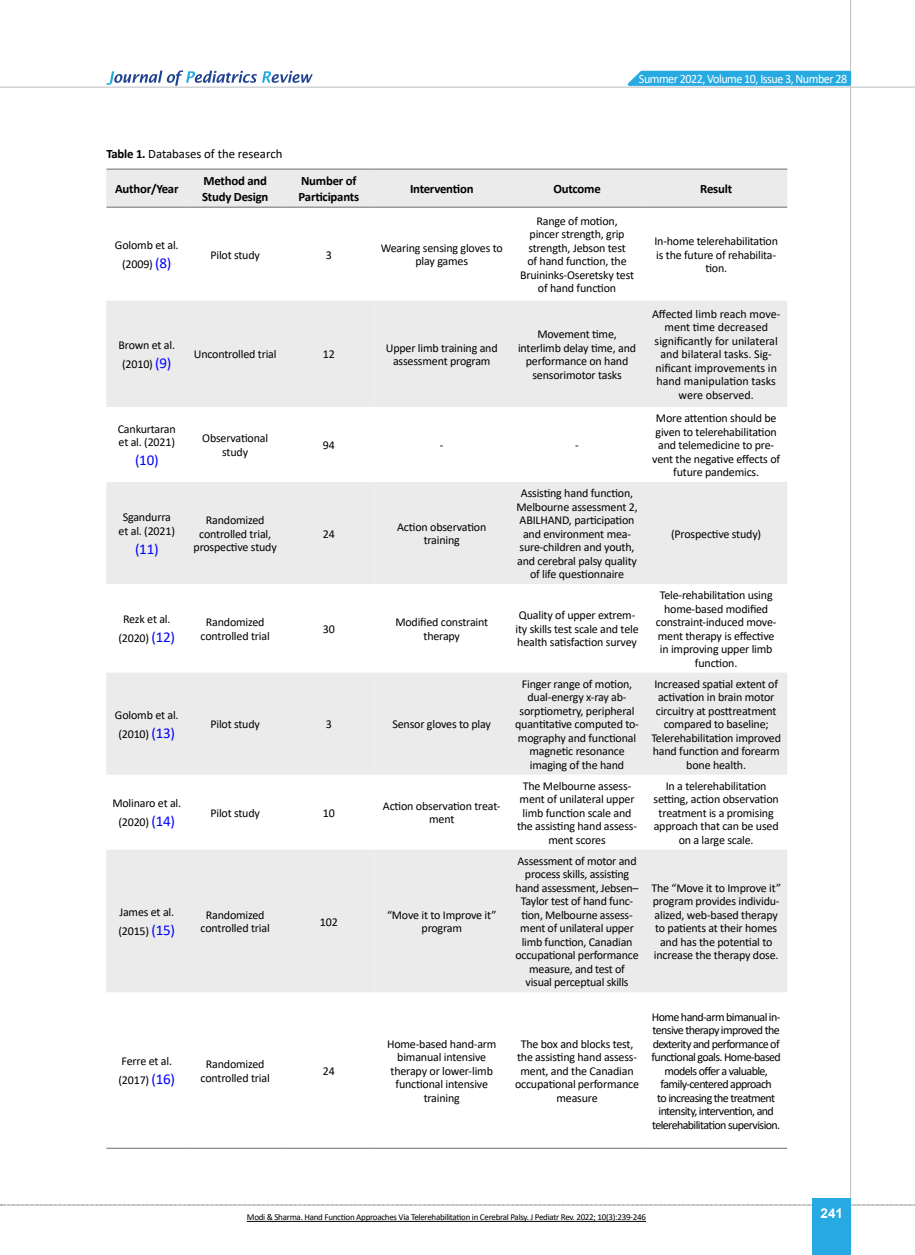
<style>
.page{position:relative;width:915px;height:1255px;background:#fff}
.page>*{position:absolute;margin:0;border:0;box-sizing:border-box;transform-origin:0 0}
.t1{font:15px "Calibri";color:#00f}
.t2{font:700 13.5px "Arial";color:#fff}
.t3{font:700 12.75px/16.5px "Calibri";letter-spacing:-.015em;color:#000}
.t4{font:12.75px "Calibri";letter-spacing:-.04em;color:#fff;scale:.95 1}
.t5{font:12.75px "Calibri";color:#000}
.t6{font:12px/13.5px "Calibri";letter-spacing:-.015em;color:#000;text-align:center}
.t7{font:12px/13.5px "Calibri";letter-spacing:-.05em;color:#000;text-align:center}
.t8{font:9px "Calibri";letter-spacing:-.03em;color:#000}
.s1{font-weight:700}
.s2{font-size:15px;color:#00f}
</style>
<div class="page">
<svg style="left:1px;top:1204px;width:914px;height:1px"></svg>
<hr style="left:849px;top:0;width:1px;height:1254px;background:#c2c4c6">
<hr style="left:0;top:87px;width:914px;height:1px;background:#c2c4c6">
<div style="left:812px;top:1198px;width:38px;height:56px;background:#27aae1"></div>
<svg style="left:621px;top:69px;width:231px;height:18px;background:#52bae5"></svg>
<svg style="left:106px;top:70px;width:207px;height:16px"></svg>
<svg style="left:106px;top:170px;width:268px;height:822px;fill:#ebebec"></svg>
<svg style="left:374px;top:170px;width:413px;height:822px;fill:#ebebec"></svg>
<hr style="left:509px;top:169px;width:136px;height:1px;background:#6d6e71">
<hr style="left:645px;top:169px;width:142px;height:1px;background:#6d6e71">
<hr style="left:509px;top:207px;width:136px;height:1px;background:#6d6e71">
<hr style="left:645px;top:207px;width:142px;height:1px;background:#6d6e71">
<hr style="left:106px;top:1147px;width:81px;height:1px;background:#6d6e71">
<hr style="left:187px;top:1147px;width:96px;height:1px;background:#6d6e71">
<hr style="left:283px;top:1147px;width:91px;height:1px;background:#6d6e71">
<hr style="left:374px;top:1147px;width:135px;height:1px;background:#6d6e71">
<hr style="left:509px;top:1147px;width:136px;height:1px;background:#6d6e71">
<hr style="left:645px;top:1147px;width:142px;height:1px;background:#6d6e71">
<hr style="left:106px;top:169px;width:81px;height:1px;background:#6d6e71">
<hr style="left:187px;top:169px;width:96px;height:1px;background:#6d6e71">
<hr style="left:283px;top:169px;width:91px;height:1px;background:#6d6e71">
<hr style="left:374px;top:169px;width:135px;height:1px;background:#6d6e71">
<hr style="left:106px;top:207px;width:81px;height:1px;background:#6d6e71">
<hr style="left:187px;top:207px;width:96px;height:1px;background:#6d6e71">
<hr style="left:283px;top:207px;width:91px;height:1px;background:#6d6e71">
<hr style="left:374px;top:207px;width:135px;height:1px;background:#6d6e71">
<hr style="left:247px;top:1220px;width:398px;height:1px;background:#000">
<p class="t4" style="left:638px;top:69px;width:221px">Summer 2022, Volume 10, Issue 3, Number 28</p>
<p class="t5" style="left:106px;top:145px;width:177px"><span class="s1">Table 1.</span> Databases of the research</p>
<p class="t3" style="left:115px;top:180px;width:65px">Author/Year</p>
<p class="t3" style="left:202px;top:172px;width:68px">Method and<br>Study Design</p>
<p class="t3" style="left:298px;top:172px;width:62px">Number of<br>Participants</p>
<p class="t3" style="left:410px;top:180px;width:65px">Intervention</p>
<p class="t3" style="left:553px;top:180px;width:49px">Outcome</p>
<p class="t3" style="left:700px;top:180px;width:33px">Result</p>
<p class="t6" style="left:115px;top:235px;width:65px;line-height:19px">Golomb et al. (2009) <span class="s2">(8)</span></p>
<p class="t6" style="left:210px;top:247px;width:51px">Pilot study</p>
<p class="t6" style="left:326px;top:247px;width:8px">3</p>
<p class="t6" style="left:380px;top:241px;width:123px">Wearing sensing gloves to play games</p>
<p class="t6" style="left:520px;top:214px;width:115px">Range of motion,<br>pincer strength, grip strength, Jebson test<br>of hand function, the<br>Bruininks-Oseretsky test of hand function</p>
<p class="t6" style="left:654px;top:234px;width:125px">In-home telerehabilitation is the future of rehabilita&shy;tion.</p>
<p class="t6" style="left:118px;top:335px;width:58px;line-height:19px">Brown et al. (2010) <span class="s2">(9)</span></p>
<p class="t6" style="left:194px;top:347px;width:84px">Uncontrolled trial</p>
<p class="t6" style="left:323px;top:347px;width:13px">12</p>
<p class="t6" style="left:385px;top:340px;width:113px">Upper limb training and assessment program</p>
<p class="t6" style="left:518px;top:327px;width:119px">Movement time, interlimb delay time, and performance on hand sensorimotor tasks</p>
<p class="t6" style="left:118px;top:421px;width:60px;text-align:left">Cankurtaran et al. (2021)</p>
<p class="t1" style="left:135px;top:450px;width:25px">(10)</p>
<p class="t6" style="left:119px;top:510px;width:58px">Sgandurra et al. (2021)</p>
<p class="t1" style="left:135px;top:538px;width:25px">(11)</p>
<p class="t6" style="left:202px;top:431px;width:67px">Observational study</p>
<p class="t6" style="left:323px;top:438px;width:13px">94</p>
<p class="t6" style="left:440px;top:438px;width:5px">-</p>
<p class="t6" style="left:575px;top:438px;width:5px">-</p>
<p class="t6" style="left:193px;top:513px;width:85px">Randomized controlled trial, prospective study</p>
<p class="t6" style="left:323px;top:526px;width:13px">24</p>
<p class="t6" style="left:397px;top:519px;width:91px">Action observation training</p>
<p class="t6" style="left:516px;top:486px;width:123px">Assisting hand function,<br>Melbourne assessment 2,<br>ABILHAND, participation and environment mea&shy;sure-children and youth, and cerebral palsy quality of life questionnaire</p>
<p class="t6" style="left:118px;top:609px;width:58px;line-height:19px">Rezk et al. (2020) <span class="s2">(12)</span></p>
<p class="t6" style="left:200px;top:615px;width:71px">Randomized controlled trial</p>
<p class="t6" style="left:323px;top:621px;width:13px">30</p>
<p class="t6" style="left:395px;top:615px;width:94px">Modified constraint therapy</p>
<p class="t6" style="left:515px;top:608px;width:125px;text-align:left">Quality of upper extrem&shy;ity skills test scale and tele health satisfaction survey</p>
<p class="t6" style="left:651px;top:307px;width:130px">Affected limb reach move&shy;ment time decreased significantly for unilateral and bilateral tasks. Sig&shy;nificant improvements in hand manipulation tasks were observed.</p>
<p class="t6" style="left:652px;top:411px;width:129px">More attention should be given to telerehabilitation and telemedicine to pre&shy;vent the negative effects of future pandemics.</p>
<p class="t6" style="left:671px;top:526px;width:92px">(Prospective study)</p>
<p class="t6" style="left:655px;top:588px;width:122px">Tele-rehabilitation using home-based modified constraint-induced move&shy;ment therapy is effective in improving upper limb function.</p>
<p class="t6" style="left:115px;top:704px;width:65px;line-height:19px;text-align:left">Golomb et al. (2010) <span class="s2">(13)</span></p>
<p class="t6" style="left:210px;top:717px;width:51px">Pilot study</p>
<p class="t6" style="left:326px;top:717px;width:8px">3</p>
<p class="t6" style="left:392px;top:717px;width:100px">Sensor gloves to play</p>
<p class="t6" style="left:112px;top:793px;width:70px;line-height:19px">Molinaro et al. (2020) <span class="s2">(14)</span></p>
<p class="t6" style="left:210px;top:805px;width:51px">Pilot study</p>
<p class="t6" style="left:323px;top:805px;width:13px">10</p>
<p class="t6" style="left:383px;top:798px;width:119px">Action observation treat&shy;ment</p>
<p class="t6" style="left:118px;top:902px;width:58px;line-height:19px;text-align:left">James et al. (2015) <span class="s2">(15)</span></p>
<p class="t6" style="left:200px;top:907px;width:71px">Randomized controlled trial</p>
<p class="t6" style="left:320px;top:914px;width:19px">102</p>
<p class="t6" style="left:387px;top:907px;width:111px">“Move it to Improve it” program</p>
<p class="t6" style="left:515px;top:676px;width:125px">Finger range of motion, dual-energy x-ray ab&shy;sorptiometry, peripheral quantitative computed to&shy;mography and functional magnetic resonance imaging of the hand</p>
<p class="t6" style="left:651px;top:676px;width:131px">Increased spatial extent of activation in brain motor circuitry at posttreatment compared to baseline;<br>Telerehabilitation improved hand function and forearm bone health.</p>
<p class="t6" style="left:517px;top:778px;width:121px">The Melbourne assess&shy;ment of unilateral upper limb function scale and the assisting hand assess&shy;ment scores</p>
<p class="t6" style="left:653px;top:778px;width:127px">In a telerehabilitation setting, action observation treatment is a promising approach that can be used on a large scale.</p>
<p class="t6" style="left:515px;top:853px;width:125px">Assessment of motor and process skills, assisting hand assessment, Jebsen–<br>Taylor test of hand func&shy;tion, Melbourne assess&shy;ment of unilateral upper limb function, Canadian occupational performance measure, and test of visual perceptual skills</p>
<p class="t6" style="left:651px;top:880px;width:131px">The “Move it to Improve it” program provides individu&shy;alized, web-based therapy to patients at their homes and has the potential to increase the therapy dose.</p>
<p class="t6" style="left:118px;top:1051px;width:58px;line-height:19px;text-align:left">Ferre et al. (2017) <span class="s2">(16)</span></p>
<p class="t6" style="left:200px;top:1056px;width:71px">Randomized controlled trial</p>
<p class="t6" style="left:323px;top:1063px;width:13px">24</p>
<p class="t6" style="left:387px;top:1036px;width:111px">Home-based hand-arm bimanual intensive therapy or lower-limb functional intensive training</p>
<p class="t6" style="left:515px;top:1036px;width:126px">The box and blocks test, the assisting hand assess&shy;ment, and the Canadian occupational performance measure</p>
<p class="t7" style="left:651px;top:1009px;width:131px">Home hand-arm bimanual in&shy;tensive therapy improved the dexterity and performance of functional goals. Home-based models offer a valuable, family-centered approach<br>to increasing the treatment intensity, intervention, and telerehabilitation supervision.</p>
<p class="t8" style="left:247px;top:1210px;width:400px">Modi &amp; Sharma. Hand Function Approaches Via Telerehabilitation in Cerebral Palsy. J Pediatr Rev. 2022; 10(3):239-246</p>
<p class="t2" style="left:820px;top:1203px;width:24px">241</p>
</div>
